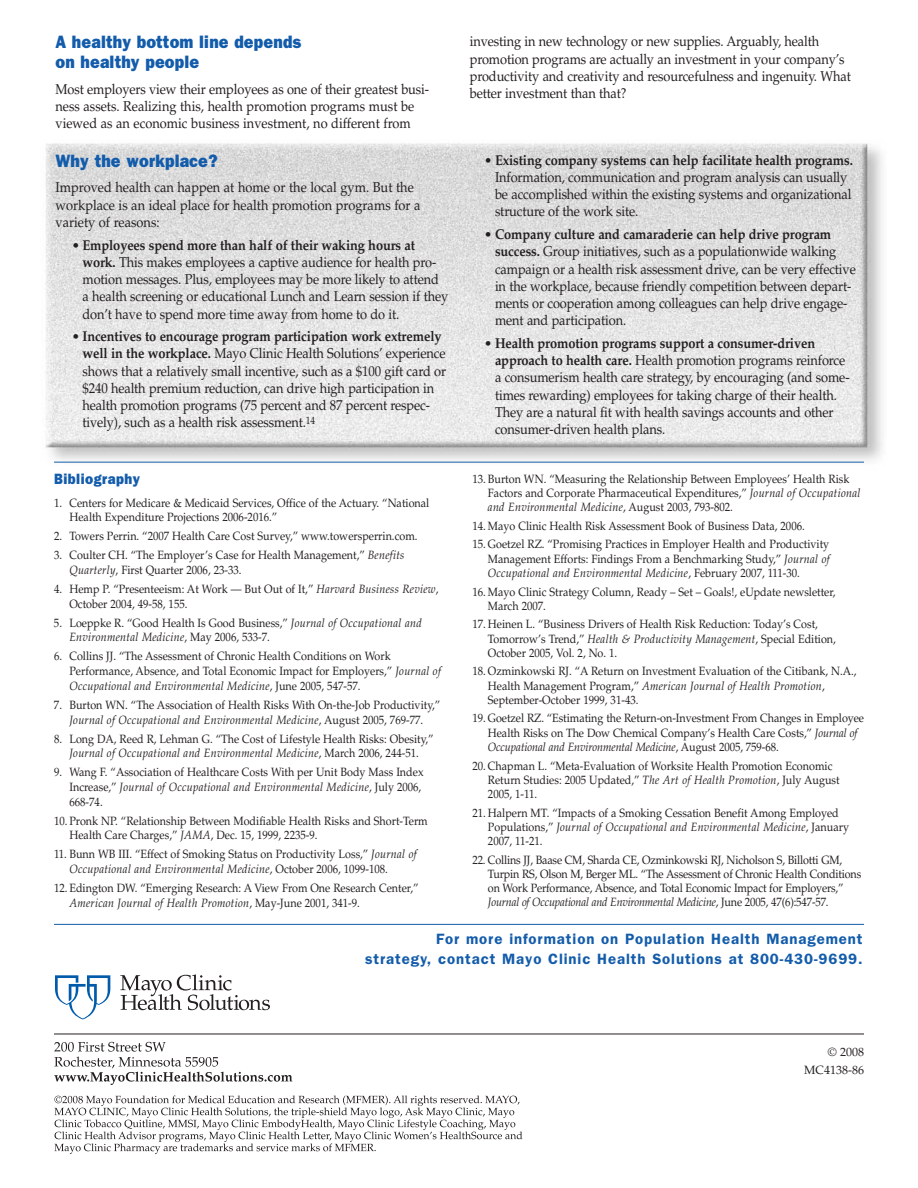
<style>
.page{position:relative;width:918px;height:1188px;background:#fff}
.page>*{position:absolute;margin:0;border:0;box-sizing:border-box;transform-origin:0 0}
.t1{font:800 18px/19.5px "Franklin Gothic";letter-spacing:.01em;color:#135cab;scale:.9 1}
.t2{font:600 15px/19.5px "Franklin Gothic";letter-spacing:.06em;color:#135cab;text-align:right}
.t3{font:800 15px "Franklin Gothic";letter-spacing:.035em;color:#135cab;scale:.9 1}
.t4{font:14.25px/17.2px "Palatino";letter-spacing:-.01em;color:#231f20;scale:.9 1}
.t5{font:12px/14.2px "Palatino";color:#231f20;scale:.9 1}
.t6{font:12px/18px "Palatino";color:#231f20;text-align:right}
.s1{font-size:13.5px}
.s2{font-weight:700}
.s3{font-style:italic}
</style>
<div class="page">
<img style="left:45px;top:143px;width:838px;height:319px">
<hr style="left:54px;top:1034px;width:810px;height:1px;background:#231f20">
<svg style="left:55px;top:975px;width:55px;height:44px"></svg>
<svg style="left:120px;top:974px;width:150px;height:36px"></svg>
<svg style="left:54px;top:1042px;width:238px;height:43px"></svg>
<svg style="left:54px;top:1095px;width:468px;height:59px"></svg>
<hr style="left:54px;top:924px;width:810px;height:1px;background:#135cab">
<hr style="left:54px;top:462px;width:810px;height:1px;background:#135cab">
<h1 class="t1" style="left:56px;top:32px;width:275px">A healthy bottom line depends on healthy people</h1>
<p class="t4" style="left:56px;top:82px;width:417px">Most employers view their employees as one of their greatest busi&shy;ness assets. Realizing this, health promotion programs must be viewed as an economic business investment, no different from</p>
<h1 class="t1" style="left:56px;top:151px;width:182px">Why the workplace?</h1>
<p class="t4" style="left:56px;top:181px;width:407px">Improved health can happen at home or the local gym. But the workplace is an ideal place for health promotion programs for a variety of reasons:</p>
<p class="t4" style="left:82px;top:238px;width:408px;text-indent:-11px"><span class="s1">•</span> <span class="s2">Employees spend more than half of their waking hours at work.</span> This makes employees a captive audience for health pro&shy;motion messages. Plus, employees may be more likely to attend a health screening or educational Lunch and Learn session if they don’t have to spend more time away from home to do it.</p>
<p class="t4" style="left:82px;top:329px;width:406px;text-indent:-11px"><span class="s1">•</span> <span class="s2">Incentives to encourage program participation work extremely well in the workplace.</span> Mayo Clinic Health Solutions’ experience shows that a relatively small incentive, such as a $100 gift card or $240 health premium reduction, can drive high participation in health promotion programs (75 percent and 87 percent respec&shy;tively), such as a health risk assessment.<sup>14</sup></p>
<p class="t3" style="left:54px;top:470px;width:97px">Bibliography</p>
<p class="t5" style="left:69px;top:497px;width:402px;line-height:14.7px;text-indent:-15px">1. Centers for Medicare &amp; Medicaid Services, Office of the Actuary. “National<br>Health Expenditure Projections 2006-2016.”</p>
<p class="t5" style="left:54px;top:530px;width:406px">2. Towers Perrin. “2007 Health Care Cost Survey,” www.towersperrin.com.</p>
<p class="t5" style="left:69px;top:549px;width:374px;line-height:14.7px;text-indent:-15px">3. Coulter CH. “The Employer’s Case for Health Management,” <span class="s3">Benefits<br>Quarterly</span>, First Quarter 2006, 23-33.</p>
<p class="t5" style="left:69px;top:583px;width:412px;line-height:14.7px;text-indent:-15px">4. Hemp P. “Presenteeism: At Work — But Out of It,” <span class="s3">Harvard Business Review</span>,<br>October 2004, 49-58, 155.</p>
<p class="t5" style="left:69px;top:617px;width:393px;line-height:14.7px;text-indent:-15px">5. Loeppke R. “Good Health Is Good Business,” <span class="s3">Journal of Occupational and<br>Environmental Medicine</span>, May 2006, 533-7.</p>
<p class="t5" style="left:69px;top:650px;width:414px;line-height:14.7px;text-indent:-15px">6. Collins JJ. “The Assessment of Chronic Health Conditions on Work<br>Performance, Absence, and Total Economic Impact for Employers,” <span class="s3">Journal of<br>Occupational and Environmental Medicine</span>, June 2005, 547-57.</p>
<p class="t5" style="left:54px;top:699px;width:431px;line-height:14.7px;text-align:center">7. Burton WN. “The Association of Health Risks With On-the-Job Productivity,”<br><span class="s3">Journal of Occupational and Environmental Medicine</span>, August 2005, 769-77.</p>
<p class="t5" style="left:54px;top:733px;width:423px;line-height:14.7px;text-align:center">8. Long DA, Reed R, Lehman G. “The Cost of Lifestyle Health Risks: Obesity,”<br><span class="s3">Journal of Occupational and Environmental Medicine</span>, March 2006, 244-51.</p>
<p class="t5" style="left:69px;top:766px;width:395px;line-height:14.7px;text-indent:-15px">9. Wang F. “Association of Healthcare Costs With per Unit Body Mass Index<br>Increase,” <span class="s3">Journal of Occupational and Environmental Medicine</span>, July 2006,<br>668-74.</p>
<p class="t5" style="left:69px;top:815px;width:400px;line-height:14.7px;text-indent:-15px">10. Pronk NP. “Relationship Between Modifiable Health Risks and Short-Term<br>Health Care Charges,” <span class="s3">JAMA</span>, Dec. 15, 1999, 2235-9.</p>
<p class="t5" style="left:69px;top:848px;width:388px;line-height:14.7px;text-indent:-15px">11. Bunn WB III. “Effect of Smoking Status on Productivity Loss,” <span class="s3">Journal of<br>Occupational and Environmental Medicine</span>, October 2006, 1099-108.</p>
<p class="t5" style="left:69px;top:882px;width:389px;line-height:14.7px;text-indent:-15px">12. Edington DW. “Emerging Research: A View From One Research Center,”<br><span class="s3">American Journal of Health Promotion</span>, May-June 2001, 341-9.</p>
<p class="t4" style="left:470px;top:35px;width:425px">investing in new technology or new supplies. Arguably, health promotion programs are actually an investment in your company’s productivity and creativity and resourcefulness and ingenuity. What better investment than that?</p>
<p class="t4" style="left:495px;top:153px;width:399px;text-indent:-11px"><span class="s1">•</span> <span class="s2">Existing company systems can help facilitate health programs.<br></span>Information, communication and program analysis can usually be accomplished within the existing systems and organizational structure of the work site.</p>
<p class="t4" style="left:495px;top:227px;width:402px;text-indent:-11px"><span class="s1">•</span> <span class="s2">Company culture and camaraderie can help drive program success.</span> Group initiatives, such as a populationwide walking campaign or a health risk assessment drive, can be very effective in the workplace, because friendly competition between depart&shy;ments or cooperation among colleagues can help drive engage&shy;ment and participation.</p>
<p class="t4" style="left:495px;top:336px;width:395px;text-indent:-11px"><span class="s1">•</span> <span class="s2">Health promotion programs support a consumer-driven approach to health care.</span> Health promotion programs reinforce a consumerism health care strategy, by encouraging (and some&shy;times rewarding) employees for taking charge of their health.<br>They are a natural fit with health savings accounts and other consumer-driven health plans.</p>
<p class="t5" style="left:488px;top:473px;width:415px;text-indent:-15px">13. Burton WN. “Measuring the Relationship Between Employees’ Health Risk<br>Factors and Corporate Pharmaceutical Expenditures,” <span class="s3">Journal of Occupational and Environmental Medicine</span>, August 2003, 793-802.</p>
<p class="t5" style="left:472px;top:520px;width:371px">14. Mayo Clinic Health Risk Assessment Book of Business Data, 2006.</p>
<p class="t5" style="left:488px;top:539px;width:381px;text-align:justify;text-indent:-15px">15. Goetzel RZ. “Promising Practices in Employer Health and Productivity Management Efforts: Findings From a Benchmarking Study,” <span class="s3">Journal of Occupational and Environmental Medicine</span>, February 2007, 111-30.</p>
<p class="t5" style="left:488px;top:586px;width:388px;text-indent:-15px">16. Mayo Clinic Strategy Column, Ready – Set – Goals!, eUpdate newsletter,<br>March 2007.</p>
<p class="t5" style="left:488px;top:619px;width:388px;text-indent:-15px">17. Heinen L. “Business Drivers of Health Risk Reduction: Today’s Cost,<br>Tomorrow’s Trend,” <span class="s3">Health &amp; Productivity Management</span>, Special Edition,<br>October 2005, Vol. 2, No. 1.</p>
<p class="t5" style="left:488px;top:666px;width:411px;text-indent:-15px">18. Ozminkowski RJ. “A Return on Investment Evaluation of the Citibank, N.A.,<br>Health Management Program,” <span class="s3">American Journal of Health Promotion</span>,<br>September-October 1999, 31-43.</p>
<p class="t5" style="left:488px;top:713px;width:419px;text-indent:-15px">19. Goetzel RZ. “Estimating the Return-on-Investment From Changes in Employee<br>Health Risks on The Dow Chemical Company’s Health Care Costs,” <span class="s3">Journal of<br>Occupational and Environmental Medicine</span>, August 2005, 759-68.</p>
<p class="t5" style="left:488px;top:760px;width:392px;text-indent:-15px">20. Chapman L. “Meta-Evaluation of Worksite Health Promotion Economic<br>Return Studies: 2005 Updated,” <span class="s3">The Art of Health Promotion</span>, July August<br>2005, 1-11.</p>
<p class="t5" style="left:488px;top:807px;width:403px;text-indent:-15px">21. Halpern MT. “Impacts of a Smoking Cessation Benefit Among Employed<br>Populations,” <span class="s3">Journal of Occupational and Environmental Medicine</span>, January<br>2007, 11-21.</p>
<p class="t5" style="left:488px;top:854px;width:416px;text-indent:-15px">22. Collins JJ, Baase CM, Sharda CE, Ozminkowski RJ, Nicholson S, Billotti GM, Turpin RS, Olson M, Berger ML. “The Assessment of Chronic Health Conditions on Work Performance, Absence, and Total Economic Impact for Employers,” <span class="s3">Journal of Occupational and Environmental Medicine</span>, June 2005, 47(6):547-57.</p>
<p class="t2" style="left:365px;top:929px;width:499px">For more information on Population Health Management<br>strategy, contact Mayo Clinic Health Solutions at 800-430-9699.</p>
<p class="t6" style="left:804px;top:1045px;width:61px">© 2008<br>MC4138-86</p>
</div>
